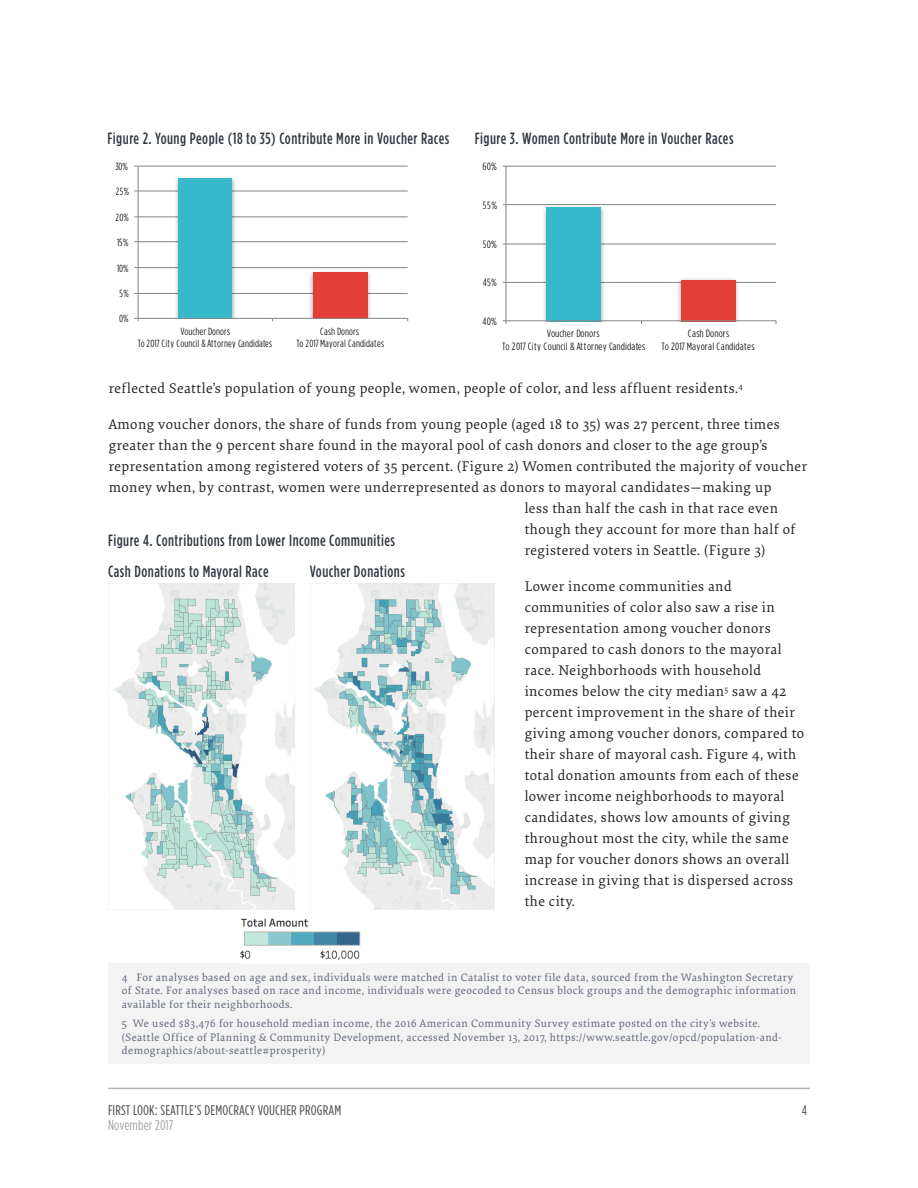
<style>
.page{position:relative;width:918px;height:1188px;background:#fff}
.page>*{position:absolute;margin:0;border:0;box-sizing:border-box;transform-origin:0 0}
.t1{font:500 16.2px "Gotham Cond S Sm";letter-spacing:-.015em;color:#000;scale:1.05 1}
.t2{font:500 15.9px "Gotham Cond S Sm";letter-spacing:-.015em;color:#000}
.Subhead_-_table_titl{font:500 15.6px "Gotham Cond S Sm";letter-spacing:.03em;color:#2f353f;scale:.96 1}
.Body_Copy{font:14.7px/21px "Elena Basic";letter-spacing:.03em;color:#231f20}
.t3{font:13.5px "Gotham Cond S Sm";letter-spacing:.01em;color:#57585a}
.t4{font:300 13.5px "Gotham Cond S Sm";letter-spacing:.01em;color:#939598}
.Footnote{font:11.25px/13.5px "Elena Basic";letter-spacing:.04em;color:#5e6676}
.t5{font:300 10.05px/12.1px "Gotham Cond S Sm";letter-spacing:.005em;color:#000;text-align:center;scale:1.05 1}
.t6{font:300 9.9px/12px "Gotham Cond S Sm";letter-spacing:.005em;color:#000;text-align:center}
</style>
<div class="page">
<hr style="left:109px;top:1088px;width:700px;height:1px;background:#b6b3b8">
<div style="left:109px;top:963px;width:701px;height:101px;background:#f3f3f4"></div>
<hr style="left:506px;top:282px;width:270px;height:1px;background:#868686">
<hr style="left:506px;top:243px;width:270px;height:2px;background:#868686">
<hr style="left:506px;top:204px;width:270px;height:1px;background:#868686">
<hr style="left:506px;top:166px;width:270px;height:1px;background:#868686">
<img style="left:541px;top:204px;width:65px;height:116px">
<img style="left:676px;top:278px;width:65px;height:42px">
<div style="left:547px;top:207px;width:54px;height:114px;background:#37b9cc"></div>
<div style="left:681px;top:280px;width:54px;height:41px;background:#e43e39"></div>
<hr style="left:505px;top:166px;width:1px;height:155px;background:#868686">
<hr style="left:506px;top:320px;width:270px;height:1px;background:#868686">
<hr style="left:138px;top:293px;width:270px;height:1px;background:#868686">
<hr style="left:138px;top:267px;width:270px;height:1px;background:#868686">
<hr style="left:138px;top:241px;width:270px;height:1px;background:#868686">
<hr style="left:138px;top:216px;width:270px;height:1px;background:#868686">
<hr style="left:138px;top:191px;width:270px;height:1px;background:#868686">
<hr style="left:138px;top:166px;width:270px;height:1px;background:#868686">
<img style="left:173px;top:177px;width:64px;height:141px">
<img style="left:308px;top:271px;width:64px;height:47px">
<div style="left:178px;top:179px;width:54px;height:140px;background:#37b9cc"></div>
<div style="left:313px;top:272px;width:54px;height:47px;background:#e43e39"></div>
<hr style="left:138px;top:166px;width:1px;height:152px;background:#868686">
<hr style="left:138px;top:318px;width:270px;height:1px;background:#868686">
<img style="left:310px;top:583px;width:185px;height:326px">
<img style="left:108px;top:583px;width:187px;height:326px">
<img style="left:241px;top:918px;width:120px;height:43px">
<p class="t1" style="left:563px;top:125px;width:147px">Share of Money from Women</p>
<p class="Subhead_-_table_titl" style="left:108px;top:129px;width:358px">Figure 2. Young People (18 to 35) Contribute More in Voucher Races</p>
<p class="Subhead_-_table_titl" style="left:475px;top:129px;width:271px">Figure 3. Women Contribute More in Voucher Races</p>
<p class="t2" style="left:154px;top:132px;width:223px">Share of Money from Young Adults (18 to 35)</p>
<p class="t6" style="left:116px;top:160px;width:14px">30%</p>
<p class="t6" style="left:116px;top:186px;width:15px">25%</p>
<p class="t6" style="left:115px;top:211px;width:15px">20%</p>
<p class="t6" style="left:117px;top:236px;width:13px">15%</p>
<p class="t6" style="left:117px;top:262px;width:13px">10%</p>
<p class="t6" style="left:119px;top:287px;width:11px">5%</p>
<p class="t6" style="left:119px;top:313px;width:11px">0%</p>
<p class="t6" style="left:138px;top:325px;width:136px">Voucher Donors<br>To 2017 City Council &amp; Attorney Candidates</p>
<p class="t6" style="left:296px;top:325px;width:89px">Cash Donors<br>To 2017 Mayoral Candidates</p>
<p class="t5" style="left:483px;top:160px;width:15px">60%</p>
<p class="t5" style="left:483px;top:199px;width:15px">55%</p>
<p class="t5" style="left:483px;top:238px;width:15px">50%</p>
<p class="t5" style="left:483px;top:276px;width:15px">45%</p>
<p class="t5" style="left:483px;top:315px;width:15px">40%</p>
<p class="t5" style="left:502px;top:328px;width:138px">Voucher Donors<br>To 2017 City Council &amp; Attorney Candidates</p>
<p class="t5" style="left:662px;top:328px;width:90px">Cash Donors<br>To 2017 Mayoral Candidates</p>
<p class="Body_Copy" style="left:109px;top:377px;width:636px">reflected Seattle’s population of young people, women, people of color, and less affluent residents.<sup>4</sup></p>
<p class="Body_Copy" style="left:109px;top:414px;width:673px">Among voucher donors, the share of funds from young people (aged 18 to 35) was 27 percent, three times</p>
<p class="Body_Copy" style="left:109px;top:435px;width:660px">greater than the 9 percent share found in the mayoral pool of cash donors and closer to the age group’s</p>
<p class="Body_Copy" style="left:109px;top:456px;width:700px">representation among registered voters of 35 percent. (Figure 2) Women contributed the majority of voucher</p>
<p class="Body_Copy" style="left:109px;top:477px;width:664px">money when, by contrast, women were underrepresented as donors to mayoral candidates—making up</p>
<p class="Body_Copy" style="left:525px;top:498px;width:255px">less than half the cash in that race even</p>
<p class="Body_Copy" style="left:525px;top:519px;width:272px">though they account for more than half of</p>
<p class="Body_Copy" style="left:525px;top:540px;width:242px">registered voters in Seattle. (Figure 3)</p>
<p class="Body_Copy" style="left:525px;top:576px;width:281px">Lower income communities and communities of color also saw a rise in representation among voucher donors compared to cash donors to the mayoral race. Neighborhoods with household incomes below the city median<sup>5</sup> saw a 42 percent improvement in the share of their giving among voucher donors, compared to their share of mayoral cash. Figure 4, with total donation amounts from each of these lower income neighborhoods to mayoral candidates, shows low amounts of giving throughout most the city, while the same map for voucher donors shows an overall increase in giving that is dispersed across the city.</p>
<p class="Subhead_-_table_titl" style="left:108px;top:531px;width:301px">Figure 4. Contributions from Lower Income Communities</p>
<p class="Subhead_-_table_titl" style="left:108px;top:562px;width:169px">Cash Donations to Mayoral Race</p>
<p class="Subhead_-_table_titl" style="left:310px;top:562px;width:101px">Voucher Donations</p>
<p class="Footnote" style="left:122px;top:970px;width:676px">4 For analyses based on age and sex, individuals were matched in Catalist to voter file data, sourced from the Washington Secretary of State. For analyses based on race and income, individuals were geocoded to Census block groups and the demographic information available for their neighborhoods.</p>
<p class="Footnote" style="left:122px;top:1016px;width:662px">5 We used $83,476 for household median income, the 2016 American Community Survey estimate posted on the city’s website. (Seattle Office of Planning &amp; Community Development, accessed November 13, 2017, https://www.seattle.gov/opcd/population-and&shy;demographics/about-seattle#prosperity)</p>
<p class="t3" style="left:108px;top:1102px;width:235px">FIRST LOOK: SEATTLE’S DEMOCRACY VOUCHER PROGRAM</p>
<p class="t4" style="left:108px;top:1117px;width:67px">November 2017</p>
<p class="t3" style="left:802px;top:1102px;width:7px">4</p>
</div>
